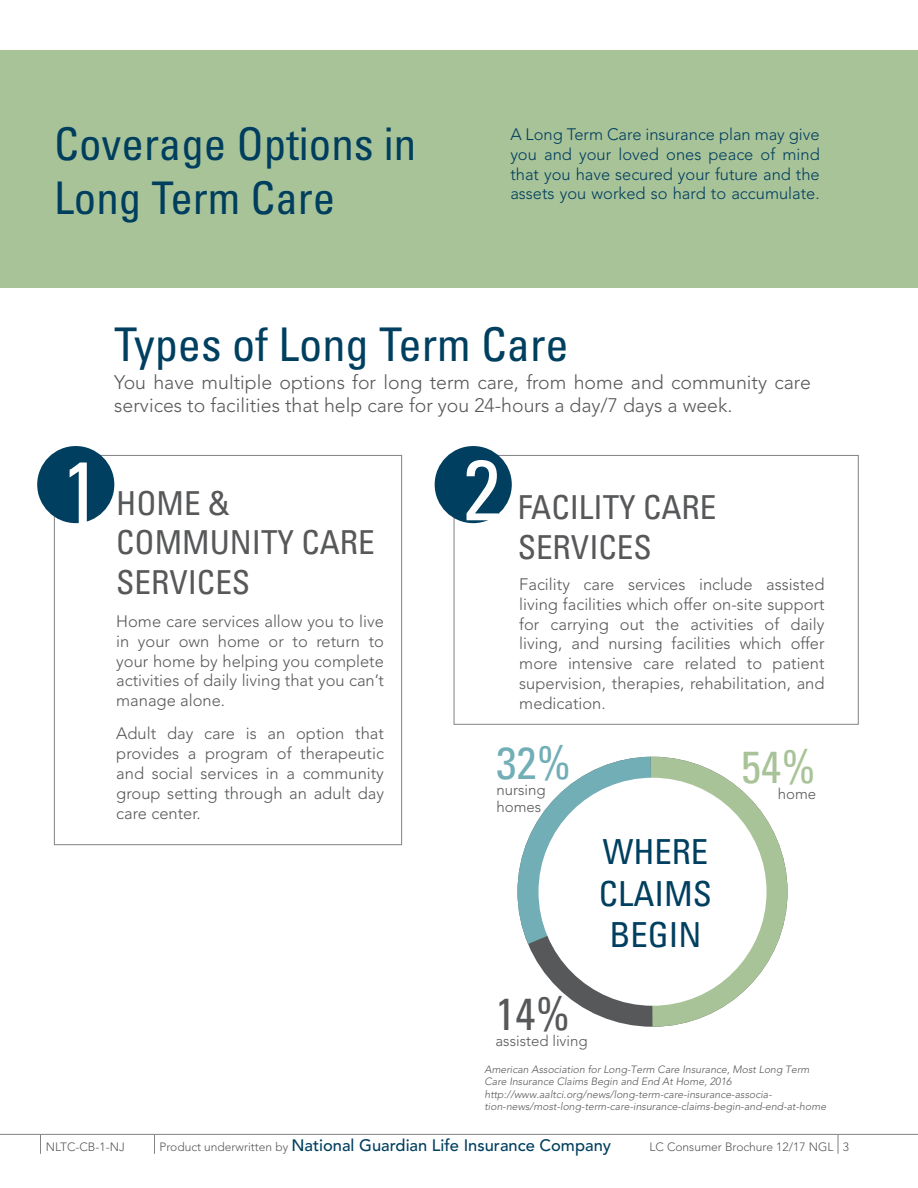
<style>
.page{position:relative;width:918px;height:1188px;background:#fff}
.page>*{position:absolute;margin:0;border:0;box-sizing:border-box;transform-origin:0 0}
.lr_title{font:condensed 87.75px "Univers LT Std";color:#fff}
.lr_title-2{font:condensed 85.5px "Univers LT Std";color:#fff}
._2_subheading{font:condensed 46.5px "Univers LT Std";color:#003f5f}
.lr_title-3{font:condensed 45px/54px "Univers LT Std";color:#003e5e}
.t1{font:condensed 45px "Univers LT Std";color:#72aeb6}
.t2{font:condensed 45px "Univers LT Std";color:#a9c398}
.t3{font:condensed 45px "Univers LT Std";color:#57585a}
.t4{font:condensed 34.5px/41.4px "Univers LT Std";color:#003f5f;text-align:center}
._2_subheading-2{font:condensed 33px/39.6px "Univers LT Std";color:#57585a}
._1_body{font:300 19.5px/23.4px "Avenir LT Std";color:#57585a}
._1_body-2{font:300 16.5px/19.8px "Avenir LT Std";color:#57585a;text-align:justify}
._1_body-3{font:300 16.5px/19.8px "Avenir LT Std";color:#003e5e;text-align:justify}
.t5{font:500 16.5px "Avenir LT Std";color:#003f5f}
.t6{font:300 15px/16.5px "Avenir LT Std";color:#57585a}
.t7{font:300 12px "Avenir LT Std";color:#58595b}
.t8{font:italic 300 10.5px/12.6px "Avenir LT Std";color:#57585a}
.s1{font-weight:300;font-size:12px;color:#58595b}
.s2{color:#57585a}
</style>
<div class="page">
<hr style="left:0;top:1134px;width:918px;height:1px;background:#808285">
<svg style="left:40px;top:1135px;width:1px;height:19px"></svg>
<svg style="left:154px;top:1135px;width:1px;height:19px"></svg>
<svg style="left:838px;top:1135px;width:1px;height:19px"></svg>
<div style="left:454px;top:455px;width:405px;height:270px;border:1px solid #808285"></div>
<div style="left:0;top:50px;width:918px;height:238px;background:#a9c399"></div>
<svg style="left:517px;top:757px;width:271px;height:270px"></svg>
<div style="left:539px;top:778px;width:228px;height:228px;background:#fff;border-radius:50%"></div>
<div style="left:54px;top:455px;width:348px;height:390px;border:1px solid #808285"></div>
<div style="left:435px;top:446px;width:77px;height:77px;background:#003f5f;border-radius:50%"></div>
<div style="left:37px;top:446px;width:77px;height:77px;background:#003f5f;border-radius:50%"></div>
<p class="lr_title-3" style="left:54px;top:116px;width:364px">Coverage Options in<br>Long Term Care</p>
<p class="_1_body-3" style="left:510px;top:124px;width:311px">A Long Term Care insurance plan may give you and your loved ones peace of mind that you have secured your future and the assets you worked so hard to accumulate.</p>
<p class="_2_subheading" style="left:114px;top:315px;width:456px">Types of Long Term Care</p>
<p class="_1_body" style="left:114px;top:370px;width:698px">You have multiple options for long term care, from home and community care services to facilities that help care for you 24-hours a day/7 days a week.</p>
<p class="lr_title" style="left:61px;top:437px;width:40px">1</p>
<p class="lr_title-2" style="left:463px;top:436px;width:39px">2</p>
<p class="_2_subheading-2" style="left:116px;top:483px;width:260px">HOME &amp;<br>COMMUNITY CARE<br>SERVICES</p>
<p class="_1_body-2" style="left:116px;top:611px;width:269px">Home care services allow you to live in your own home or to return to your home by helping you complete activities of daily living that you can’t manage alone.</p>
<p class="_1_body-2" style="left:116px;top:724px;width:269px">Adult day care is an option that provides a program of therapeutic and social services in a community group setting through an adult day care center.</p>
<p class="_2_subheading-2" style="left:518px;top:487px;width:200px">FACILITY CARE<br>SERVICES</p>
<p class="_1_body-2" style="left:519px;top:574px;width:307px">Facility care services include assisted living facilities which offer on-site support for carrying out the activities of daily living, and nursing facilities which offer more intensive care related to patient supervision, therapies, rehabilitation, and medication.</p>
<p class="t1" style="left:497px;top:734px;width:76px">32%</p>
<p class="t6" style="left:497px;top:782px;width:51px">nursing homes</p>
<p class="t2" style="left:741px;top:738px;width:76px">54%</p>
<p class="t6" style="left:778px;top:786px;width:40px">home</p>
<p class="t4" style="left:599px;top:831px;width:115px">WHERE<br>CLAIMS<br>BEGIN</p>
<p class="t3" style="left:496px;top:985px;width:76px">14%</p>
<p class="t6" style="left:496px;top:1033px;width:94px">assisted living</p>
<p class="t8" style="left:485px;top:1063px;width:343px">American Association for Long-Term Care Insurance, Most Long Term Care Insurance Claims Begin and End At Home, 2016 http://www.aaltci.org/news/long-term-care-insurance-associa&shy;tion-news/most-long-term-care-insurance-claims-begin-and-end-at-home</p>
<p class="t7" style="left:46px;top:1140px;width:80px">NLTC-CB-1-NJ</p>
<p class="t5" style="left:160px;top:1136px;width:453px"><span class="s1">Product underwritten by</span> National Guardian Life Insurance Company</p>
<p class="t7" style="left:649px;top:1140px;width:201px">LC Consumer Brochure 12/17 NGL <span class="s2">3</span></p>
</div>
